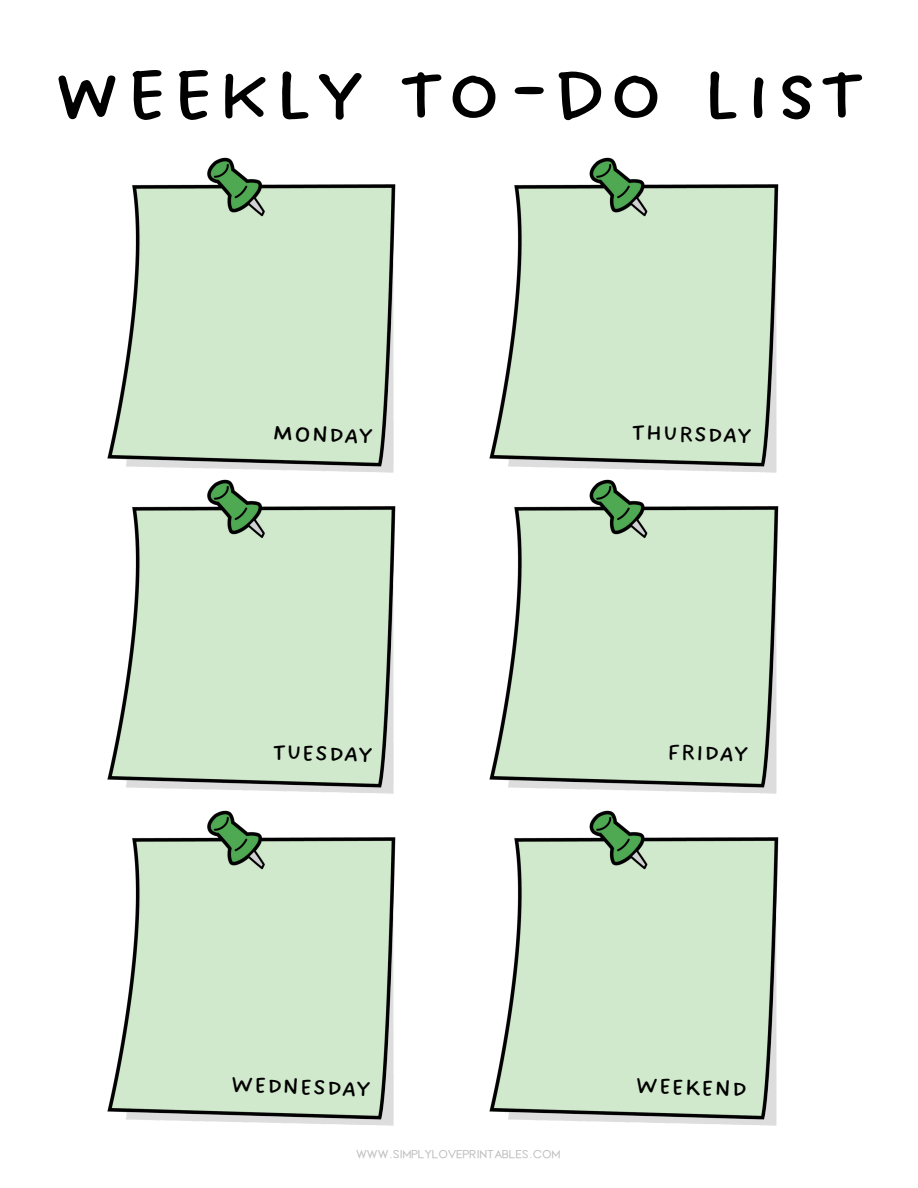
<style>
.page{position:relative;width:918px;height:1188px;background:#fff}
.page>*{position:absolute;margin:0;border:0;box-sizing:border-box;transform-origin:0 0}
.t1{font:106.5px "DO All Caps Regular";letter-spacing:.02em;color:#000}
.t2{font:33px "DO All Caps Regular";color:#000}
.t3{font:900 12px "LOVES";color:#bfbfbf}
</style>
<div class="page">
<img style="left:107px;top:157px;width:289px;height:637px">
<img style="left:489px;top:157px;width:290px;height:637px">
<img style="left:107px;top:810px;width:289px;height:316px">
<img style="left:489px;top:810px;width:290px;height:316px">
<p class="t1" style="left:53px;top:24px;width:813px">weekly to-do list</p>
<p class="t2" style="left:273px;top:411px;width:102px;rotate:2deg">MONDAY</p>
<p class="t2" style="left:273px;top:730px;width:102px;rotate:2deg">TUESDAY</p>
<p class="t2" style="left:632px;top:410px;width:122px;rotate:2deg">THURSDAY</p>
<p class="t2" style="left:668px;top:730px;width:83px;rotate:2deg">FRIDAY</p>
<p class="t2" style="left:231px;top:1062px;width:142px;rotate:2deg">WEDNESDAY</p>
<p class="t3" style="left:357px;top:1148px;width:206px">WWW.SIMPLYLOVEPRINTABLES.COM</p>
<p class="t2" style="left:636px;top:1064px;width:114px;rotate:2deg">WEEKEND</p>
</div>
